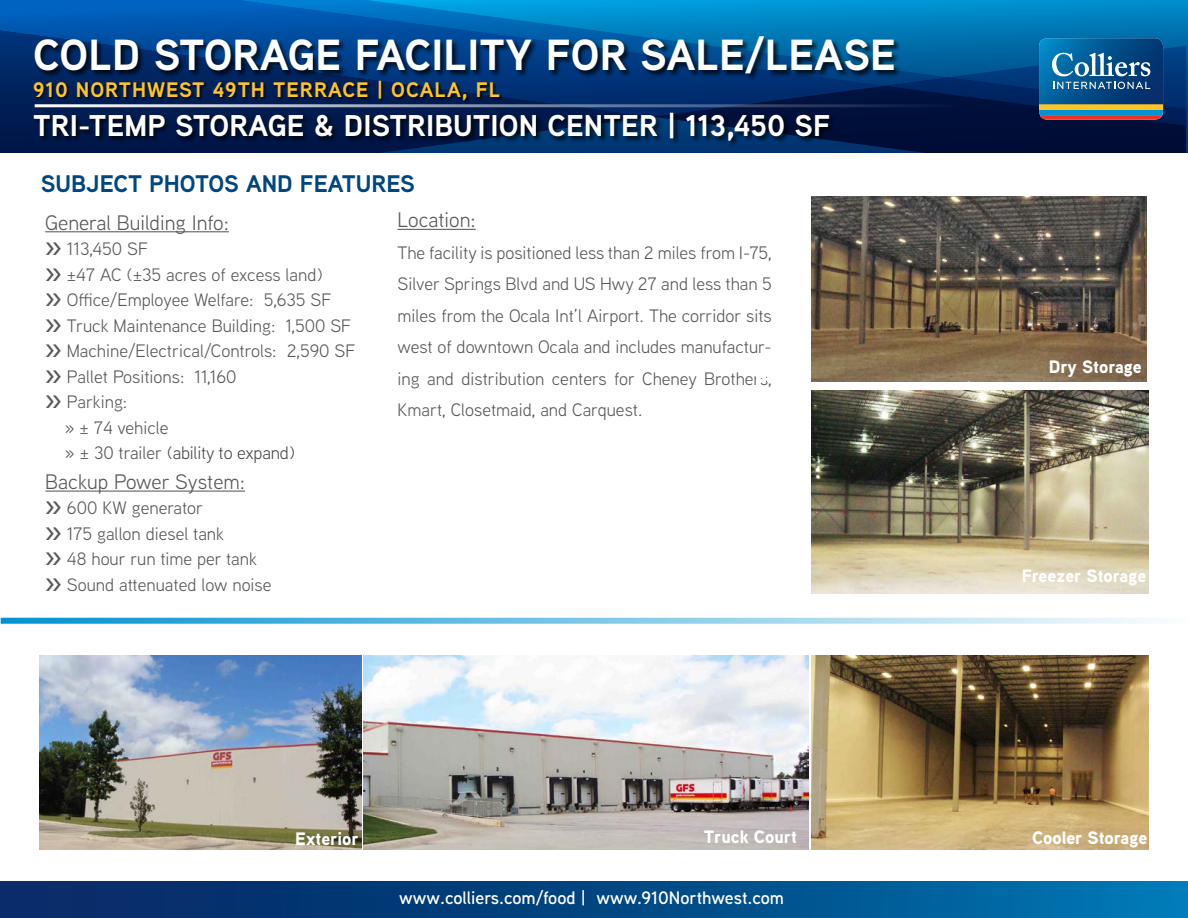
<style>
.page{position:relative;width:1188px;height:918px;background:#fff}
.page>*{position:absolute;margin:0;border:0;box-sizing:border-box;transform-origin:0 0}
.t1{font:700 43.5px "Aaux Next";letter-spacing:.005em;color:#fff}
.t2{font:700 30px "Aaux Next";letter-spacing:.005em;color:#fff}
.t3{font:700 24px "Aaux Next";color:#00467f}
.t4{font:21px "Aaux Next";color:#58595b}
.t5{font:700 21px "Aaux Next";letter-spacing:.045em;color:#ffc425}
.t6{font:18px/31.5px "Aaux Next";color:#58595b;text-align:justify}
.t7{font:900 18px "Aaux Next";color:#fff}
.t8{font:600 18px "Aaux Next";color:#fff}
.t9{font:18px "Aaux Next";letter-spacing:-.01em;color:#4d4d4f}
.s1{font-weight:700}
.s2{font-size:19.2px;color:#4d4d4f}
.s3{font-size:19.2px}
.s4{color:#58595b}
</style>
<div class="page">
<div style="left:0;top:0;width:1188px;height:152px;background:linear-gradient(to bottom,#0087c5,#021d57)"></div>
<svg style="left:886px;top:0;width:62px;height:38px;background:#0084c2"></svg>
<svg style="left:0;top:0;width:886px;height:36px;background:#007ac5"></svg>
<svg style="left:0;top:26px;width:652px;height:126px;background:#013678"></svg>
<svg style="left:652px;top:38px;width:534px;height:114px;background:#0d3767"></svg>
<div style="left:34px;top:81px;width:469px;height:23px;background:#000;opacity:.75"></div>
<div style="left:33px;top:112px;width:803px;height:36px;background:#000;opacity:.75"></div>
<hr style="left:35px;top:104px;width:921px;height:3px;background:#fff">
<div style="left:34px;top:36px;width:867px;height:45px;background:#000;opacity:.75"></div>
<div style="left:0;top:882px;width:1188px;height:36px;background:linear-gradient(to right,#06215e,#0074af)"></div>
<hr style="left:398px;top:229px;width:78px;height:1px;background:#58595b">
<svg style="left:1px;top:618px;width:1152px;height:6px;background:#7fc8e7"></svg>
<hr style="left:45px;top:231px;width:184px;height:1px;background:#58595b">
<hr style="left:45px;top:491px;width:200px;height:1px;background:#58595b">
<img style="left:364px;top:655px;width:445px;height:194px">
<img style="left:811px;top:655px;width:337px;height:194px">
<img style="left:811px;top:390px;width:338px;height:203px">
<img style="left:811px;top:196px;width:336px;height:186px">
<img style="left:40px;top:655px;width:321px;height:194px">
<h1 class="t1" style="left:33px;top:25px;width:864px">COLD STORAGE FACILITY FOR SALE/LEASE</h1>
<p class="t5" style="left:33px;top:75px;width:468px">910 NORTHWEST 49TH TERRACE | OCALA, FL</p>
<h2 class="t2" style="left:33px;top:104px;width:799px">TRI-TEMP STORAGE &amp; DISTRIBUTION CENTER | 113,450 SF</h2>
<h3 class="t3" style="left:41px;top:167px;width:376px">SUBJECT PHOTOS AND FEATURES</h3>
<p class="t4" style="left:45px;top:208px;width:185px">General Building Info:</p>
<p class="t6" style="left:45px;top:233px;width:104px"><span class="s1">&gt;&gt;</span> 113,450 SF</p>
<p class="t6" style="left:45px;top:258px;width:279px"><span class="s1">&gt;&gt;</span> ±47 AC (±35 acres of excess land)</p>
<p class="t6" style="left:45px;top:284px;width:288px"><span class="s1">&gt;&gt;</span> Office/Employee Welfare: 5,635 SF</p>
<p class="t6" style="left:45px;top:309px;width:308px"><span class="s1">&gt;&gt;</span> Truck Maintenance Building: 1,500 SF</p>
<p class="t6" style="left:45px;top:335px;width:312px"><span class="s1">&gt;&gt;</span> Machine/Electrical/Controls: 2,590 SF</p>
<p class="t6" style="left:45px;top:360px;width:193px"><span class="s1">&gt;&gt;</span> Pallet Positions: 11,160</p>
<p class="t6" style="left:45px;top:386px;width:84px"><span class="s1">&gt;&gt;</span> Parking:</p>
<p class="t6" style="left:65px;top:411px;width:105px"><span class="s2">»</span> ± 74 vehicle</p>
<p class="t9" style="left:65px;top:441px;width:231px"><span class="s3">»</span> <span class="s4">± 30 trailer</span> (ability to expand)</p>
<p class="t4" style="left:45px;top:468px;width:201px">Backup Power System:</p>
<p class="t6" style="left:45px;top:495px;width:228px;line-height:25.5px;text-align:left"><span class="s1">&gt;&gt;</span> 600 KW generator<br><span class="s1">&gt;&gt;</span> 175 gallon diesel tank<br><span class="s1">&gt;&gt;</span> 48 hour run time per tank <span class="s1">&gt;&gt;</span> Sound attenuated low noise</p>
<p class="t4" style="left:398px;top:206px;width:80px">Location:</p>
<p class="t6" style="left:398px;top:236px;width:376px">The facility is positioned less than 2 miles from I-75, Silver Springs Blvd and US Hwy 27 and less than 5 miles from the Ocala Int’l Airport. The corridor sits west of downtown Ocala and includes manufactur&shy;ing and distribution centers for Cheney Brothers, Kmart, Closetmaid, and Carquest.</p>
<p class="t7" style="left:1049px;top:354px;width:95px">Dry Storage</p>
<p class="t7" style="left:1022px;top:563px;width:126px">Freezer Storage</p>
<p class="t7" style="left:704px;top:824px;width:95px">Truck Court</p>
<p class="t7" style="left:295px;top:826px;width:65px">Exterior</p>
<p class="t7" style="left:1032px;top:824px;width:117px">Cooler Storage</p>
<p class="t8" style="left:399px;top:886px;width:386px">www.colliers.com/food | www.910Northwest.com</p>
</div>
